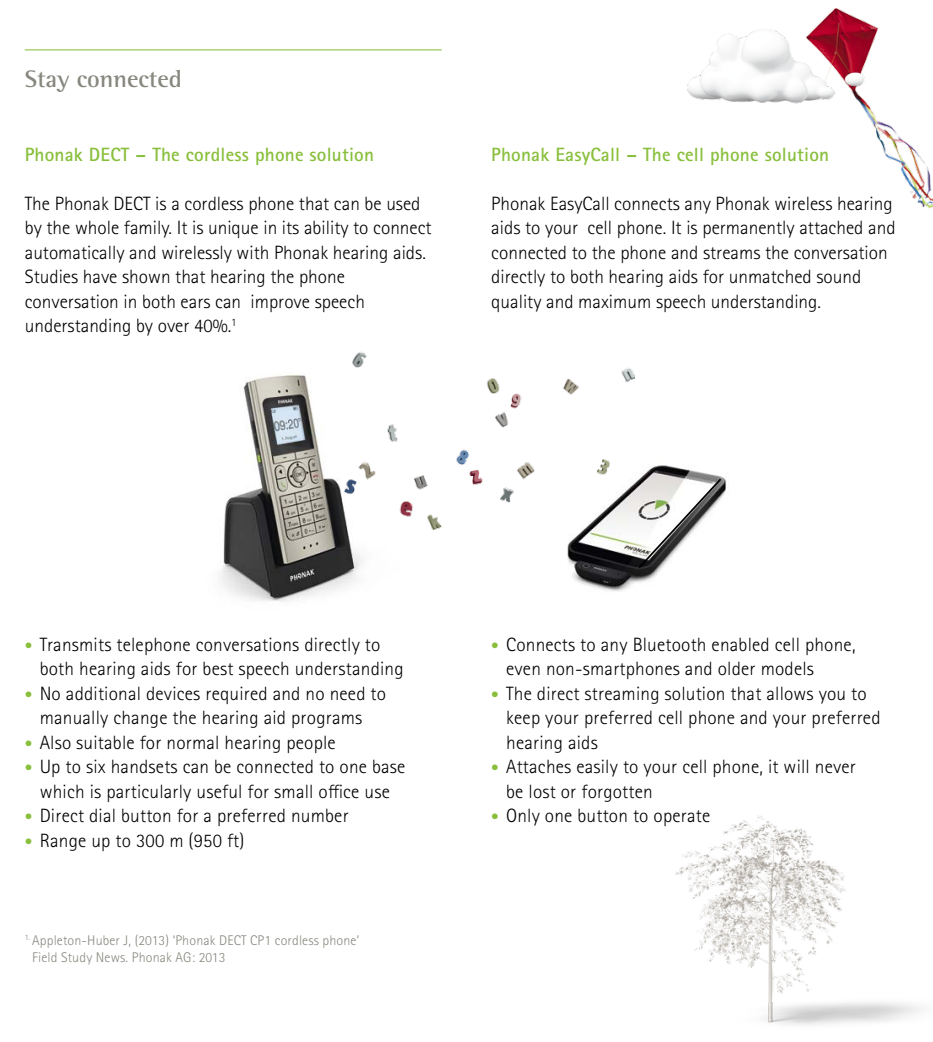
<style>
.page{position:relative;width:933px;height:1042px;background:#fff}
.page>*{position:absolute;margin:0;border:0;box-sizing:border-box;transform-origin:0 0}
.PHO_Subtitle1_14pt_L{font:700 24.5px "Rotis Semi Serif Pro";color:#88877f}
.PHO_Bodycopy_11pt_Bl{font:300 19.25px/24.5px "Rotis Sans Serif Pro";letter-spacing:.01em;color:#000}
.PHO_Subtitle2_11pt_G{font:700 19.25px "Rotis Sans Serif Pro";letter-spacing:.01em;color:#89bf3c}
.PHO_Caption_8pt_Ligh{font:300 14px/17.5px "Rotis Sans Serif Pro";letter-spacing:.01em;color:#88877f}
.s1{font-size:15.75px;color:#89bf3c}
</style>
<div class="page">
<img style="left:220px;top:374px;width:143px;height:228px">
<img style="left:676px;top:815px;width:246px;height:210px">
<img style="left:830px;top:8px;width:103px;height:201px">
<img style="left:345px;top:352px;width:289px;height:177px">
<img style="left:687px;top:13px;width:202px;height:101px">
<img style="left:563px;top:461px;width:164px;height:131px">
<svg style="left:636px;top:477px;width:87px;height:93px"></svg>
<hr style="left:25px;top:49px;width:416px;height:1px;background:#89bf3c">
<p class="PHO_Subtitle1_14pt_L" style="left:25px;top:64px;width:159px">Stay connected</p>
<p class="PHO_Subtitle2_11pt_G" style="left:25px;top:142px;width:351px">Phonak DECT – The cordless phone solution</p>
<p class="PHO_Bodycopy_11pt_Bl" style="left:25px;top:191px;width:408px">The Phonak DECT is a cordless phone that can be used by the whole family. It is unique in its ability to connect automatically and wirelessly with Phonak hearing aids.<br>Studies have shown that hearing the phone conversation in both ears can improve speech understanding by over 40%.<sup>1</sup></p>
<p class="PHO_Subtitle2_11pt_G" style="left:491px;top:142px;width:339px">Phonak EasyCall – The cell phone solution</p>
<p class="PHO_Bodycopy_11pt_Bl" style="left:491px;top:191px;width:406px">Phonak EasyCall connects any Phonak wireless hearing aids to your cell phone. It is permanently attached and connected to the phone and streams the conversation directly to both hearing aids for unmatched sound quality and maximum speech understanding.</p>
<p class="PHO_Bodycopy_11pt_Bl" style="left:40px;top:632px;width:365px;text-indent:-15px"><span class="s1">•</span> Transmits telephone conversations directly to both hearing aids for best speech understanding</p>
<p class="PHO_Bodycopy_11pt_Bl" style="left:25px;top:681px;width:363px;text-align:center"><span class="s1">•</span> No additional devices required and no need to manually change the hearing aid programs</p>
<p class="PHO_Bodycopy_11pt_Bl" style="left:25px;top:730px;width:312px"><span class="s1">•</span> Also suitable for normal hearing people</p>
<p class="PHO_Bodycopy_11pt_Bl" style="left:25px;top:755px;width:382px;text-align:center"><span class="s1">•</span> Up to six handsets can be connected to one base which is particularly useful for small office use</p>
<p class="PHO_Bodycopy_11pt_Bl" style="left:25px;top:804px;width:325px"><span class="s1">•</span> Direct dial button for a preferred number</p>
<p class="PHO_Bodycopy_11pt_Bl" style="left:25px;top:828px;width:221px"><span class="s1">•</span> Range up to 300 m (950 ft)</p>
<p class="PHO_Caption_8pt_Ligh" style="left:32px;top:931px;width:328px;text-indent:-7px"><sup>1.</sup> Appleton-Huber J, (2013) ‘Phonak DECT CP1 cordless phone’<br>Field Study News. Phonak AG: 2013</p>
<p class="PHO_Bodycopy_11pt_Bl" style="left:506px;top:632px;width:351px;text-indent:-15px"><span class="s1">•</span> Connects to any Bluetooth enabled cell phone, even non-smartphones and older models</p>
<p class="PHO_Bodycopy_11pt_Bl" style="left:506px;top:681px;width:376px;text-indent:-15px"><span class="s1">•</span> The direct streaming solution that allows you to keep your preferred cell phone and your preferred hearing aids</p>
<p class="PHO_Bodycopy_11pt_Bl" style="left:506px;top:755px;width:351px;text-indent:-15px"><span class="s1">•</span> Attaches easily to your cell phone, it will never be lost or forgotten</p>
<p class="PHO_Bodycopy_11pt_Bl" style="left:491px;top:804px;width:220px"><span class="s1">•</span> Only one button to operate</p>
</div>
